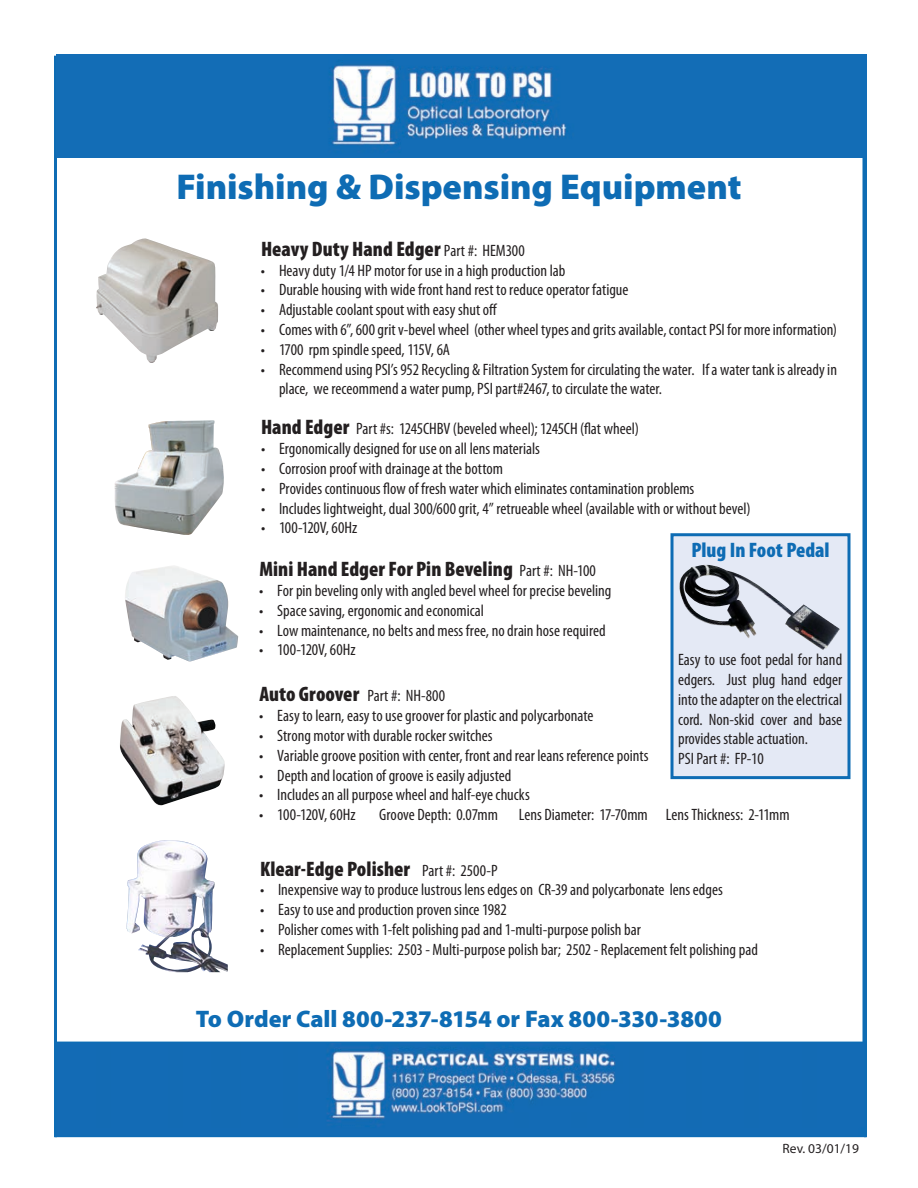
<style>
.page{position:relative;width:918px;height:1188px;background:#fff}
.page>*{position:absolute;margin:0;border:0;box-sizing:border-box;transform-origin:0 0}
.t1{font:900 36px "Myriad Pro";color:#0e6cb4}
.t2{font:900 24px "Myriad Pro";color:#0e6cb4}
.t3{font:900 condensed 21px "Myriad Pro";letter-spacing:.005em;color:#231f20}
.t4{font:900 condensed 21px "Myriad Pro";color:#0e6cb4}
.t5{font:condensed 16.5px/19.8px "Myriad Pro";color:#231f20}
.t6{font:13.5px "Myriad Pro";color:#231f20}
.s1{font-weight:400;font-size:16.5px}
.s2{font-weight:900;font-size:21px}
</style>
<div class="page">
<svg style="left:862px;top:157px;width:2px;height:885px;background:#4990c6"></svg>
<hr style="left:864px;top:56px;width:3px;height:1081px;background:#0e6cb4">
<hr style="left:54px;top:56px;width:3px;height:1081px;background:#0e6cb4">
<img style="left:58px;top:1045px;width:805px;height:89px">
<div style="left:55px;top:1042px;width:811px;height:95px;border:2px solid #0e6cb5"></div>
<img style="left:57px;top:54px;width:810px;height:103px">
<img style="left:96px;top:238px;width:122px;height:125px">
<img style="left:120px;top:696px;width:105px;height:110px">
<img style="left:125px;top:566px;width:113px;height:96px">
<div style="left:672px;top:535px;width:177px;height:243px;background:#e4e9f5"></div>
<div style="left:670px;top:533px;width:180px;height:246px;border:3px solid #0e6cb4"></div>
<img style="left:679px;top:565px;width:161px;height:85px">
<img style="left:114px;top:420px;width:110px;height:115px">
<img style="left:126px;top:840px;width:102px;height:132px">
<h1 class="t1" style="left:177px;top:163px;width:566px">Finishing &amp; Dispensing Equipment</h1>
<p class="t3" style="left:261px;top:235px;width:265px">Heavy Duty Hand Edger <span class="s1">Part #: HEM300</span></p>
<p class="t5" style="left:261px;top:260px;width:306px">• Heavy duty 1/4 HP motor for use in a high production lab</p>
<p class="t5" style="left:261px;top:280px;width:369px">• Durable housing with wide front hand rest to reduce operator fatigue</p>
<p class="t5" style="left:261px;top:300px;width:238px">• Adjustable coolant spout with easy shut off</p>
<p class="t5" style="left:261px;top:319px;width:578px">• Comes with 6”,600 grit v-bevel wheel (other wheel typesand grits available,contactPSI formoreinformation)</p>
<p class="t5" style="left:261px;top:339px;width:191px">• 1700 rpm spindle speed, 115V, 6A</p>
<p class="t5" style="left:279px;top:359px;width:560px;text-indent:-18px">• RecommendusingPSI’s952 Recycling &amp; Filtration Systemforcirculating the water. If a water tankisalreadyin place, we receommend a water pump, PSI part#2467, to circulate the water.</p>
<p class="t5" style="left:261px;top:419px;width:380px"><span class="s2">Hand Edger</span> Part #s: 1245CHBV (beveled wheel); 1245CH (flat wheel)</p>
<p class="t5" style="left:261px;top:439px;width:280px">• Ergonomically designed for use on all lens materials</p>
<p class="t5" style="left:261px;top:458px;width:244px">• Corrosion proof with drainage at the bottom</p>
<p class="t5" style="left:261px;top:478px;width:435px">• Provides continuous flow of fresh water which eliminates contamination problems</p>
<p class="t5" style="left:261px;top:498px;width:491px">• Includes lightweight, dual 300/600 grit, 4” retrueable wheel (available with or without bevel)</p>
<p class="t5" style="left:261px;top:518px;width:98px">• 100-120V, 60Hz</p>
<p class="t4" style="left:691px;top:536px;width:140px">Plug In Foot Pedal</p>
<p class="t3" style="left:259px;top:556px;width:338px">Mini Hand Edger For Pin Beveling <span class="s1">Part #: NH-100</span></p>
<p class="t5" style="left:259px;top:580px;width:354px">• For pin beveling only with angled bevel wheel for precise beveling</p>
<p class="t5" style="left:259px;top:600px;width:226px">• Space saving, ergonomic and economical</p>
<p class="t5" style="left:259px;top:620px;width:348px">• Low maintenance, no belts and mess free, no drain hose required</p>
<p class="t5" style="left:259px;top:640px;width:98px">• 100-120V, 60Hz</p>
<p class="t5" style="left:678px;top:650px;width:166px">Easy to use foot pedal for hand edgers. Just plug hand edger into the adapter on the electrical cord. Non-skid cover and base provides stable actuation.<br>PSI Part #: FP-10</p>
<p class="t5" style="left:259px;top:686px;width:187px"><span class="s2">Auto Groover</span> Part #: NH-800</p>
<p class="t5" style="left:259px;top:706px;width:336px">• Easy to learn, easy to use groover for plastic and polycarbonate</p>
<p class="t5" style="left:259px;top:725px;width:235px">• Strong motor with durablerocker switches</p>
<p class="t5" style="left:259px;top:745px;width:391px">• Variable groove position with center, front and rear leans reference points</p>
<p class="t5" style="left:259px;top:765px;width:254px">• Depth and location of groove is easily adjusted</p>
<p class="t5" style="left:259px;top:785px;width:272px">• Includes an all purpose wheel and half-eye chucks</p>
<p class="t5" style="left:259px;top:805px;width:98px">• 100-120V, 60Hz</p>
<p class="t5" style="left:379px;top:805px;width:120px">Groove Depth: 0.07mm</p>
<p class="t5" style="left:519px;top:805px;width:272px">Lens Diameter: 17-70mm Lens Thickness: 2-11mm</p>
<p class="t3" style="left:260px;top:855px;width:239px">Klear-Edge Polisher <span class="s1">Part #: 2500-P</span></p>
<p class="t5" style="left:260px;top:880px;width:464px">• Inexpensive way to produce lustrous lens edges on CR-39 and polycarbonate lens edges</p>
<p class="t5" style="left:260px;top:900px;width:248px">• Easy to use and production proven since 1982</p>
<p class="t5" style="left:260px;top:920px;width:382px">• Polisher comes with 1-felt polishing pad and 1-multi-purpose polish bar</p>
<p class="t5" style="left:260px;top:939px;width:499px">• Replacement Supplies: 2503 - Multi-purpose polish bar; 2502 - Replacement felt polishing pad</p>
<h2 class="t2" style="left:196px;top:1003px;width:528px">To Order Call 800-237-8154 or Fax 800-330-3800</h2>
<p class="t6" style="left:783px;top:1140px;width:78px">Rev. 03/01/19</p>
</div>
